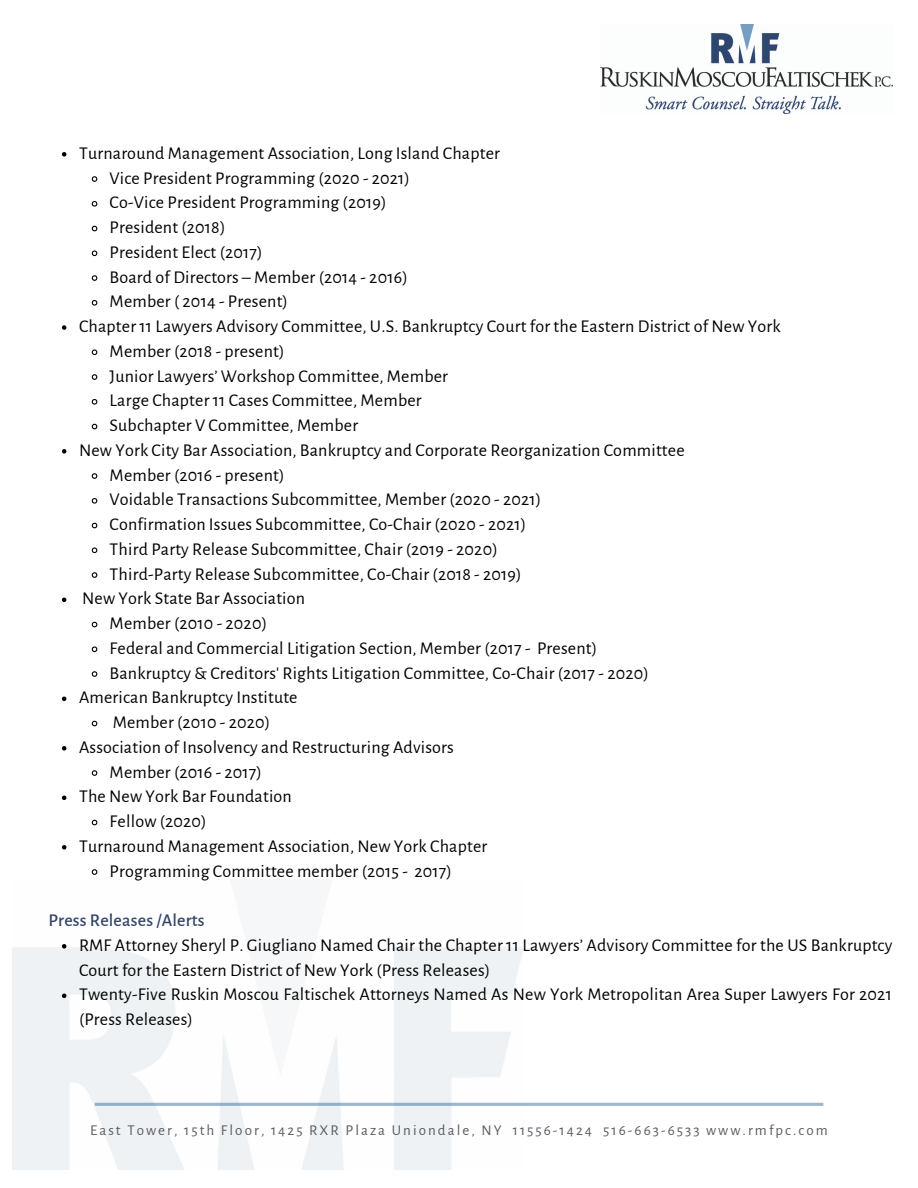
<style>
.page{position:relative;width:918px;height:1188px;background:#fff}
.page>*{position:absolute;margin:0;border:0;box-sizing:border-box;transform-origin:0 0}
.t1{font:18px/24.8px "Alegreya Sans";letter-spacing:.01em;color:#000}
.t2{font:500 18px "Alegreya Sans";letter-spacing:.01em;color:#324568}
.t3{font:15px "Alegreya Sans";letter-spacing:.135em;color:#5d5a62}
</style>
<div class="page">
<img style="left:600px;top:25px;width:293px;height:89px">
<svg style="left:95px;top:1103px;width:728px;height:3px;background:#9eb8ce"></svg>
<svg style="left:62px;top:152px;width:4px;height:5px"></svg>
<svg style="left:91px;top:176px;width:7px;height:6px"></svg>
<svg style="left:91px;top:201px;width:7px;height:6px"></svg>
<svg style="left:91px;top:225px;width:7px;height:7px"></svg>
<svg style="left:91px;top:250px;width:7px;height:7px"></svg>
<svg style="left:91px;top:275px;width:7px;height:6px"></svg>
<svg style="left:91px;top:300px;width:7px;height:6px"></svg>
<svg style="left:62px;top:325px;width:4px;height:5px"></svg>
<svg style="left:91px;top:349px;width:7px;height:7px"></svg>
<svg style="left:91px;top:374px;width:7px;height:6px"></svg>
<svg style="left:91px;top:399px;width:7px;height:6px"></svg>
<svg style="left:91px;top:423px;width:7px;height:7px"></svg>
<svg style="left:62px;top:449px;width:4px;height:5px"></svg>
<svg style="left:91px;top:473px;width:7px;height:6px"></svg>
<svg style="left:91px;top:498px;width:7px;height:6px"></svg>
<svg style="left:91px;top:522px;width:7px;height:7px"></svg>
<svg style="left:91px;top:547px;width:7px;height:7px"></svg>
<svg style="left:91px;top:572px;width:7px;height:6px"></svg>
<svg style="left:62px;top:598px;width:4px;height:4px"></svg>
<svg style="left:91px;top:621px;width:7px;height:7px"></svg>
<svg style="left:91px;top:646px;width:7px;height:7px"></svg>
<svg style="left:91px;top:671px;width:7px;height:6px"></svg>
<svg style="left:62px;top:697px;width:4px;height:4px"></svg>
<svg style="left:91px;top:720px;width:7px;height:7px"></svg>
<svg style="left:62px;top:746px;width:4px;height:5px"></svg>
<svg style="left:91px;top:770px;width:7px;height:6px"></svg>
<svg style="left:62px;top:796px;width:4px;height:4px"></svg>
<svg style="left:91px;top:819px;width:7px;height:7px"></svg>
<svg style="left:62px;top:845px;width:4px;height:5px"></svg>
<svg style="left:91px;top:869px;width:7px;height:6px"></svg>
<svg style="left:29px;top:944px;width:46px;height:20px"></svg>
<svg style="left:62px;top:994px;width:4px;height:4px"></svg>
<p class="t1" style="left:79px;top:141px;width:422px">Turnaround Management Association, Long Island Chapter</p>
<p class="t1" style="left:110px;top:166px;width:302px">Vice President Programming (2020 - 2021)</p>
<p class="t1" style="left:110px;top:191px;width:278px">Co-Vice President Programming (2019)</p>
<p class="t1" style="left:110px;top:215px;width:117px">President (2018)</p>
<p class="t1" style="left:110px;top:240px;width:155px">President Elect (2017)</p>
<p class="t1" style="left:110px;top:265px;width:300px">Board of Directors – Member (2014 - 2016)</p>
<p class="t1" style="left:110px;top:290px;width:180px">Member ( 2014 - Present)</p>
<p class="t1" style="left:79px;top:314px;width:703px">Chapter 11 Lawyers Advisory Committee, U.S. Bankruptcy Court for the Eastern District of New York</p>
<p class="t1" style="left:110px;top:339px;width:177px">Member (2018 - present)</p>
<p class="t1" style="left:110px;top:364px;width:340px">Junior Lawyers’ Workshop Committee, Member</p>
<p class="t1" style="left:110px;top:389px;width:314px">Large Chapter 11 Cases Committee, Member</p>
<p class="t1" style="left:110px;top:413px;width:250px">Subchapter V Committee, Member</p>
<p class="t1" style="left:79px;top:438px;width:607px">New York City Bar Association, Bankruptcy and Corporate Reorganization Committee</p>
<p class="t1" style="left:110px;top:463px;width:176px">Member (2016 - present)</p>
<p class="t1" style="left:110px;top:488px;width:433px">Voidable Transactions Subcommittee, Member (2020 - 2021)</p>
<p class="t1" style="left:110px;top:512px;width:418px">Confirmation Issues Subcommittee, Co-Chair (2020 - 2021)</p>
<p class="t1" style="left:110px;top:537px;width:390px">Third Party Release Subcommittee, Chair (2019 - 2020)</p>
<p class="t1" style="left:110px;top:562px;width:414px">Third-Party Release Subcommittee, Co-Chair (2018 - 2019)</p>
<p class="t1" style="left:82px;top:587px;width:224px">New York State Bar Association</p>
<p class="t1" style="left:110px;top:611px;width:159px">Member (2010 - 2020)</p>
<p class="t1" style="left:110px;top:636px;width:489px">Federal and Commercial Litigation Section, Member (2017 - Present)</p>
<p class="t1" style="left:110px;top:661px;width:541px">Bankruptcy &amp; Creditors' Rights Litigation Committee, Co-Chair (2017 - 2020)</p>
<p class="t1" style="left:79px;top:686px;width:220px">American Bankruptcy Institute</p>
<p class="t1" style="left:113px;top:710px;width:159px">Member (2010 - 2020)</p>
<p class="t1" style="left:79px;top:735px;width:376px">Association of Insolvency and Restructuring Advisors</p>
<p class="t1" style="left:110px;top:760px;width:154px">Member (2016 - 2017)</p>
<p class="t1" style="left:79px;top:785px;width:214px">The New York Bar Foundation</p>
<p class="t1" style="left:110px;top:809px;width:99px">Fellow (2020)</p>
<p class="t1" style="left:79px;top:834px;width:410px">Turnaround Management Association, New York Chapter</p>
<p class="t1" style="left:110px;top:859px;width:344px">Programming Committee member (2015 - 2017)</p>
<p class="t2" style="left:48px;top:912px;width:158px">Press Releases /Alerts</p>
<p class="t1" style="left:79px;top:933px;width:815px">RMF Attorney Sheryl P. Giugliano Named Chair the Chapter 11 Lawyers’ Advisory Committee for the US Bankruptcy<br>Court for the Eastern District of New York (Press Releases)</p>
<p class="t1" style="left:79px;top:983px;width:814px">Twenty-Five Ruskin Moscou Faltischek Attorneys Named As New York Metropolitan Area Super Lawyers For 2021 (Press Releases)</p>
<p class="t3" style="left:90px;top:1123px;width:739px">East Tower, 15th Floor, 1425 RXR Plaza Uniondale, NY 11556-1424 516-663-6533 www.rmfpc.com</p>
</div>
